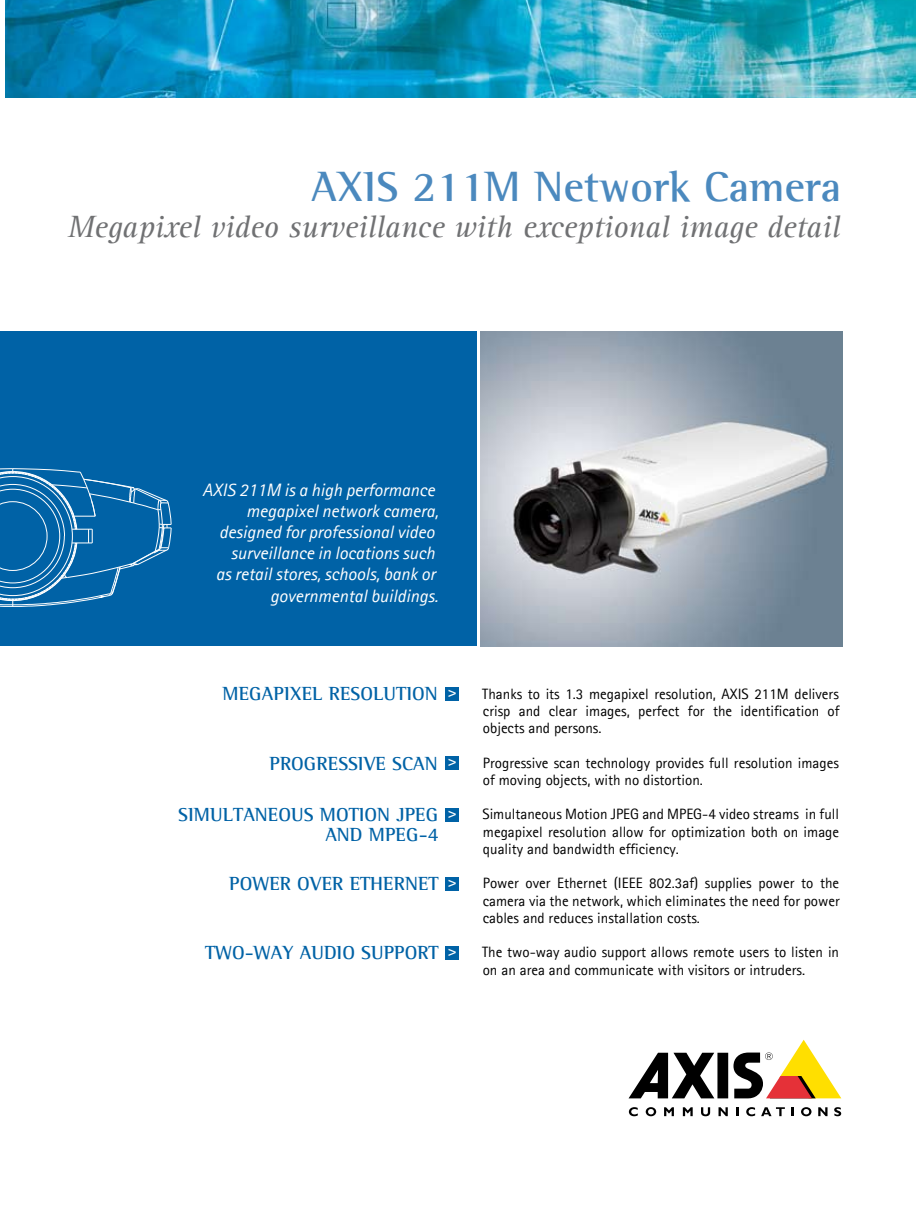
<style>
.page{position:relative;width:919px;height:1214px;background:#fff}
.page>*{position:absolute;margin:0;border:0;box-sizing:border-box;transform-origin:0 0}
.t1{font:700 43.5px "Agfa Rotis Semi Serif";color:#4b89be}
.t2{font:italic 31.5px "Agfa Rotis Serif";color:#707173}
.t3{font:700 19.5px/20.2px "Agfa Rotis Semi Serif";color:#0062a6;text-align:right}
.t4{font:italic 18px/21px "Agfa Rotis Sans Serif";color:#fff;text-align:right}
.t5{font:15px/17.2px "Agfa Rotis Sans Serif";color:#000;text-align:justify}
.t6{font:700 15px "Agfa Rotis Sans Serif";color:#fff}
</style>
<div class="page">
<img style="left:6px;top:0;width:909px;height:98px">
<div style="left:717px;top:1053px;width:11px;height:45px;background:#000"></div>
<svg style="left:629px;top:1053px;width:85px;height:45px"></svg>
<svg style="left:733px;top:1040px;width:108px;height:58px"></svg>
<svg style="left:628px;top:1107px;width:9px;height:9px"></svg>
<svg style="left:645px;top:1107px;width:11px;height:9px"></svg>
<svg style="left:664px;top:1107px;width:10px;height:9px"></svg>
<svg style="left:682px;top:1107px;width:10px;height:9px"></svg>
<svg style="left:701px;top:1107px;width:9px;height:9px"></svg>
<svg style="left:718px;top:1107px;width:9px;height:9px"></svg>
<svg style="left:736px;top:1107px;width:2px;height:9px"></svg>
<svg style="left:746px;top:1107px;width:9px;height:9px"></svg>
<svg style="left:761px;top:1107px;width:23px;height:9px"></svg>
<svg style="left:791px;top:1107px;width:3px;height:9px"></svg>
<svg style="left:801px;top:1107px;width:10px;height:9px"></svg>
<svg style="left:818px;top:1107px;width:9px;height:9px"></svg>
<svg style="left:834px;top:1107px;width:7px;height:9px"></svg>
<div style="left:0;top:331px;width:476px;height:315px;background:#0062a6"></div>
<div style="left:445px;top:946px;width:13px;height:13px;background:#0062a6"></div>
<div style="left:445px;top:877px;width:13px;height:13px;background:#0062a6"></div>
<div style="left:445px;top:808px;width:13px;height:13px;background:#0062a6"></div>
<div style="left:445px;top:757px;width:13px;height:13px;background:#0062a6"></div>
<div style="left:445px;top:687px;width:13px;height:13px;background:#0062a6"></div>
<svg style="left:0;top:468px;width:172px;height:139px"></svg>
<img style="left:480px;top:331px;width:362px;height:315px">
<h1 class="t1" style="left:311px;top:160px;width:531px">AXIS 211M NETWORK CAMERA</h1>
<h2 class="t2" style="left:67px;top:207px;width:774px">Megapixel video surveillance with exceptional image detail</h2>
<p class="t4" style="left:203px;top:480px;width:237px">AXIS 211M is a high performance megapixel network camera, designed for professional video surveillance in locations such<br>as retail stores, schools, bank or governmental buildings.</p>
<h3 class="t3" style="left:222px;top:683px;width:236px">MEGAPIXEL RESOLUTI ON <sup>&gt;</sup></h3>
<h3 class="t3" style="left:269px;top:753px;width:135px">PROGRESSIVE SCAN</h3>
<p class="t6" style="left:448px;top:752px;width:10px">&gt;</p>
<h3 class="t3" style="left:178px;top:804px;width:262px">SIMULTANEOUS MOTI ON JPEG<br>AND MPEG-4</h3>
<p class="t6" style="left:448px;top:803px;width:10px">&gt;</p>
<h3 class="t3" style="left:229px;top:873px;width:229px">POWER OVER ETHERNET <sup>&gt;</sup></h3>
<h3 class="t3" style="left:205px;top:942px;width:253px">TWO-WAY AUDIO SUPPORT <sup>&gt;</sup></h3>
<p class="t5" style="left:482px;top:685px;width:359px">Thanks to its 1.3 megapixel resolution, AXIS 211M delivers crisp and clear images, perfect for the identification of objects and persons.</p>
<p class="t5" style="left:483px;top:754px;width:357px">Progressive scan technology provides full resolution images of moving objects, with no distortion.</p>
<p class="t5" style="left:482px;top:805px;width:358px">Simultaneous Motion JPEG and MPEG-4 video streams in full megapixel resolution allow for optimization both on image quality and bandwidth efficiency.</p>
<p class="t5" style="left:482px;top:874px;width:358px">Power over Ethernet (IEEE 802.3af) supplies power to the camera via the network, which eliminates the need for power cables and reduces installation costs.</p>
<p class="t5" style="left:482px;top:943px;width:358px">The two-way audio support allows remote users to listen in on an area and communicate with visitors or intruders.</p>
</div>
